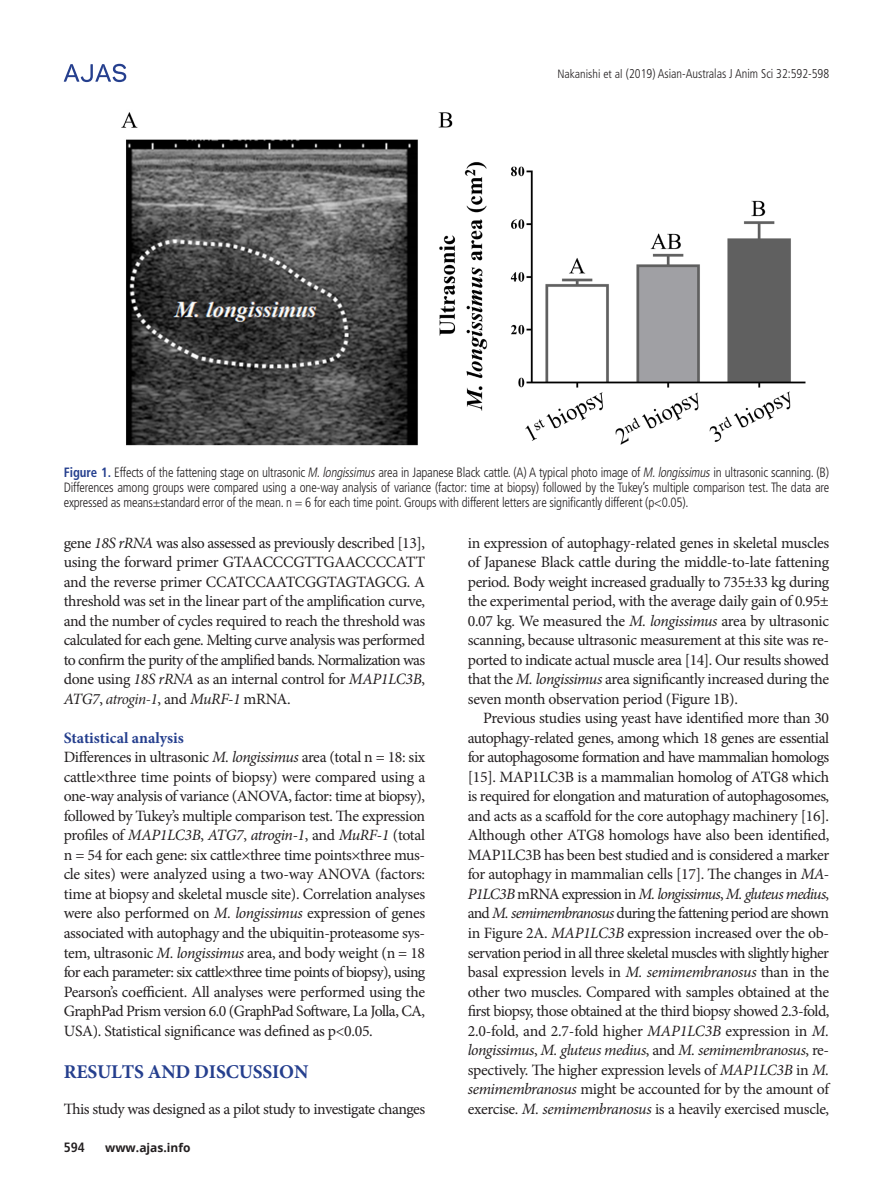
<style>
.page{position:relative;width:893px;height:1191px;background:#fff}
.page>*{position:absolute;margin:0;border:0;box-sizing:border-box;transform-origin:0 0}
.대제목{font:700 19.5px "Minion Pro";letter-spacing:-.01em;color:#253f8e}
.본문{font:15.75px/19.5px "Minion Pro";letter-spacing:-.025em;color:#231f20;text-align:justify}
.중제목{font:700 15.75px "Minion Pro";color:#253f8e}
.표_그림__제목{font:300 condensed 13.5px/15px "Frutiger LT Std";letter-spacing:-.015em;color:#231f20;text-align:justify;scale:.95 1}
.t1{font:700 condensed 13.5px "Frutiger LT Std";color:#231f20}
.t2{font:300 condensed 12.75px "Frutiger LT Std";color:#231f20;scale:.95 1}
.t3{font:700 12px "Open Sans";color:#231f20}
.s1{font-size:12px}
.s2{font-weight:700;color:#253f8e}
.s3{font-style:italic}
.s4{font-family:"Minion Pro It Subh"}
</style>
<div class="page">
<svg style="left:64px;top:64px;width:62px;height:18px"></svg>
<img style="left:121px;top:112px;width:297px;height:334px">
<img style="left:438px;top:112px;width:368px;height:333px">
<p class="t2" style="left:557px;top:66px;width:288px"><span class="s1">Nakanishi et al</span> (2019) Asian-Australas J Anim Sci 32:592-598</p>
<p class="표_그림__제목" style="left:64px;top:465px;width:807px"><span class="s2">Figure 1.</span> Effects of the fattening stage on ultrasonic <span class="s3">M.longissimus</span> area in Japanese Black cattle. (A) A typical photo image of <span class="s3">M.longissimus</span> in ultrasonic scanning. (B)<br>Differences among groups were compared using a one-way analysis of variance (factor: time at biopsy) followed by the Tukey’s multiple comparison test. The data are expressed as means±standard error of the mean. n = 6 for each time point. Groups with different letters are significantly different (p&lt;0.05).</p>
<p class="본문" style="left:64px;top:533px;width:363px">gene <span class="s3">18S rRNA</span> was also assessed as previously described [13], using the forward primer GTAACCCGTTGAACCCCATT and the reverse primer CCATCCAATCGGTAGTAGCG. A threshold was set in the linear part of the amplification curve, and the number of cycles required to reach the threshold was calculated for each gene. Melting curve analysis was performed to confirm the purity of the amplified bands. Normalization was done using <span class="s3">18S rRNA</span> as an internal control for <span class="s3">MAP1LC3B</span>, <span class="s3">ATG7</span>, <span class="s4">atrogin-1</span>, and <span class="s3">MuRF-1</span> mRNA.</p>
<p class="중제목" style="left:64px;top:727px;width:122px">Statistical analysis</p>
<p class="본문" style="left:64px;top:747px;width:363px">Differences in ultrasonic <span class="s3">M. longissimus</span> area (total n = 18: six cattle×three time points of biopsy) were compared using a one-way analysis of variance (ANOVA, factor: time at biopsy), followed by Tukey’s multiple comparison test. The expression profiles of <span class="s3">MAP1LC3B</span>, <span class="s3">ATG7</span>, <span class="s3">atrogin-1</span>, and <span class="s3">MuRF-1</span> (total n = 54 for each gene: six cattle×three time points×three mus&shy;cle sites) were analyzed using a two-way ANOVA (factors: time at biopsy and skeletal muscle site). Correlation analyses were also performed on <span class="s3">M. longissimus</span> expression of genes associated with autophagy and the ubiquitin-proteasome sys&shy;tem, ultrasonic <span class="s3">M. longissimus</span> area, and body weight (n = 18 for each parameter: six cattle×three time points of biopsy), using Pearson’s coefficient. All analyses were performed using the GraphPad Prism version 6.0 (GraphPad Software, La Jolla, CA, USA). Statistical significance was defined as p&lt;0.05.</p>
<p class="대제목" style="left:64px;top:1057px;width:246px">RESULTS AND DISCUSSION</p>
<p class="본문" style="left:64px;top:1098px;width:363px">This study was designed as a pilot study to investigate changes</p>
<p class="t1" style="left:64px;top:1139px;width:23px">594</p>
<p class="t3" style="left:105px;top:1138px;width:87px">www.ajas.info</p>
<p class="본문" style="left:468px;top:533px;width:363px">in expression of autophagy-related genes in skeletal muscles of Japanese Black cattle during the middle-to-late fattening period. Body weight increased gradually to 735±33 kg during the experimental period, with the average daily gain of 0.95± 0.07 kg. We measured the <span class="s3">M. longissimus</span> area by ultrasonic scanning, because ultrasonic measurement at this site was re&shy;ported to indicate actual muscle area [14]. Our results showed that the <span class="s3">M. longissimus</span> area significantly increased during the seven month observation period (Figure 1B).</p>
<p class="본문" style="left:468px;top:708px;width:363px;text-indent:15px">Previous studies using yeast have identified more than 30 autophagy-related genes, among which 18 genes are essential for autophagosome formation and have mammalian homologs [15]. MAP1LC3B is a mammalian homolog of ATG8 which is required for elongation and maturation of autophagosomes, and acts as a scaffold for the core autophagy machinery [16].<br>Although other ATG8 homologs have also been identified, MAP1LC3B has been best studied and is considered a marker for autophagy in mammalian cells [17]. The changes in <span class="s3">MA-P1LC3B</span> mRNA expression in <span class="s3">M. longissimus</span>, <span class="s3">M. gluteus medius</span>, and <span class="s3">M. semimembranosus</span> during the fattening period are shown in Figure 2A. <span class="s3">MAP1LC3B</span> expression increased over the ob&shy;servation period in all three skeletal muscles with slightly higher basal expression levels in <span class="s3">M. semimembranosus</span> than in the other two muscles. Compared with samples obtained at the first biopsy, those obtained at the third biopsy showed 2.3-fold, 2.0-fold, and 2.7-fold higher <span class="s3">MAP1LC3B</span> expression in <span class="s3">M. longissimus</span>, <span class="s3">M. gluteus medius</span>, and <span class="s3">M. semimembranosus</span>, re&shy;spectively. The higher expression levels of <span class="s3">MAP1LC3B</span> in <span class="s3">M. semimembranosus</span> might be accounted for by the amount of exercise. <span class="s3">M. semimembranosus</span> is a heavily exercised muscle,</p>
</div>
